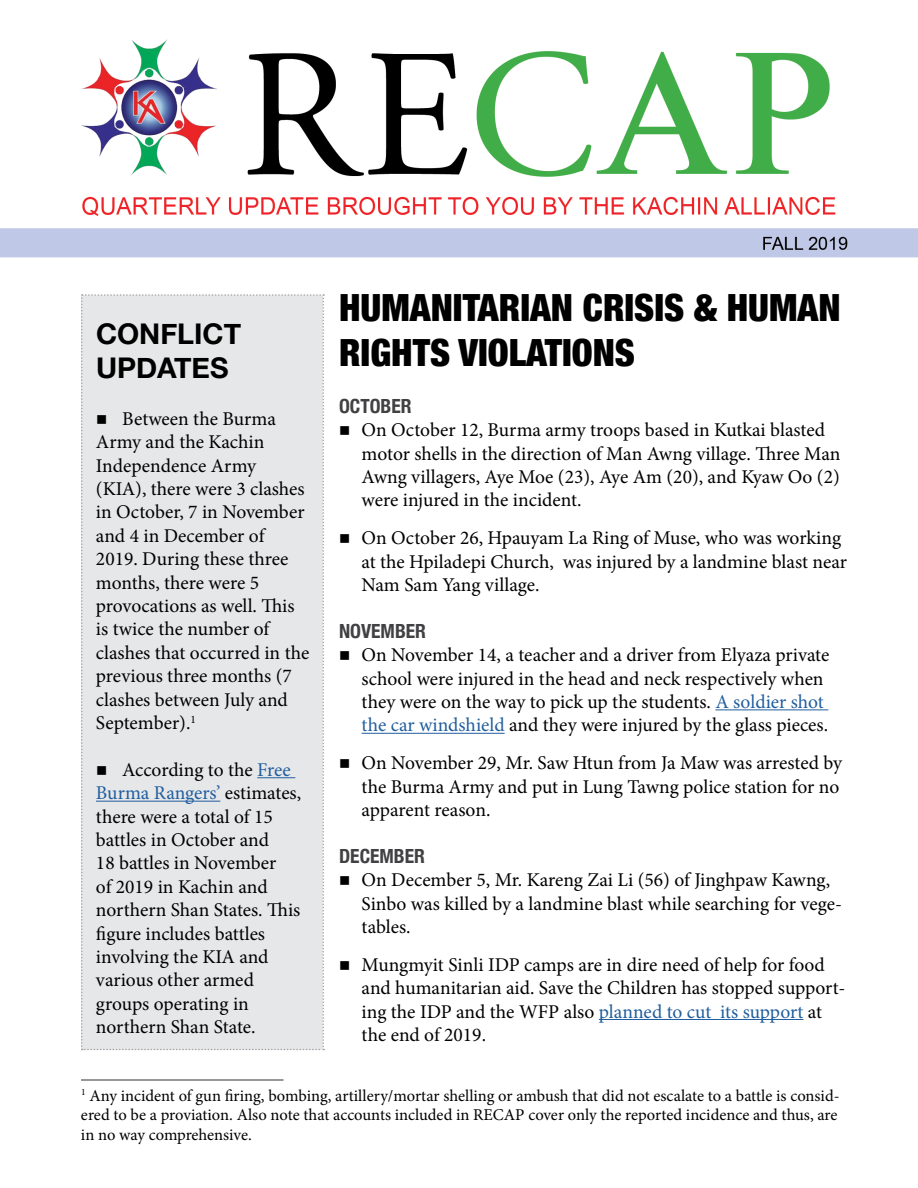
<style>
.page{position:relative;width:918px;height:1188px;background:#fff}
.page>*{position:absolute;margin:0;border:0;box-sizing:border-box;transform-origin:0 0}
.t1{font:900 condensed 37.5px/45px "Helvetica Neue";color:#000}
.t2{font:700 28.5px/34.2px "Helvetica Neue";color:#000}
.t3{font:19.5px/23.4px "Minion Pro";letter-spacing:-.005em;color:#000}
.t4{font:700 condensed 19.5px "Helvetica Neue";color:#414042}
.t5{font:16.5px/19.8px "Minion Pro";color:#000}
.s1{color:#215e9e}
</style>
<div class="page">
<div style="left:81px;top:294px;width:243px;height:756px;background:#e6e7e8"></div>
<img style="left:0;top:39px;width:918px;height:219px">
<hr style="left:257px;top:777px;width:38px;height:1px;background:#215e9e">
<hr style="left:96px;top:801px;width:124px;height:1px;background:#215e9e">
<hr style="left:715px;top:709px;width:113px;height:1px;background:#215e9e">
<hr style="left:362px;top:733px;width:143px;height:1px;background:#215e9e">
<hr style="left:599px;top:1019px;width:204px;height:1px;background:#215e9e">
<hr style="left:81px;top:1079px;width:203px;height:2px;background:#48484a">
<h2 class="t2" style="left:96px;top:317px;width:147px">CONFLICT<br>UPDATES</h2>
<p class="t3" style="left:96px;top:407px;width:215px">■ Between the Burma<br>Army and the Kachin<br>Independence Army (KIA), there were 3 clashes in October, 7 in November and 4 in December of<br>2019. During these three months, there were 5 provocations as well. This is twice the number of clashes that occurred in the previous three months (7 clashes between July and<br>September).<sup>1</sup></p>
<p class="t3" style="left:96px;top:758px;width:207px">■ According to the <span class="s1">Free<br>Burma Rangers’</span> estimates, there were a total of 15 battles in October and<br>18 battles in November<br>of 2019 in Kachin and northern Shan States. This figure includes battles involving the KIA and various other armed groups operating in northern Shan State.</p>
<h1 class="t1" style="left:339px;top:283px;width:503px">HUMANITARIAN CRISIS &amp; HUMAN<br>RIGHTS VIOLATIONS</h1>
<p class="t4" style="left:339px;top:390px;width:74px">OCTOBER</p>
<p class="t3" style="left:362px;top:418px;width:480px;text-indent:-22px">■ On October 12, Burma army troops based in Kutkai blasted motor shells in the direction of Man Awng village. Three Man Awng villagers, Aye Moe (23), Aye Am (20), and Kyaw Oo (2) were injured in the incident.</p>
<p class="t3" style="left:362px;top:526px;width:487px;text-indent:-22px">■ On October 26, Hpauyam La Ring of Muse, who was working at the Hpiladepi Church, was injured by a landmine blast near<br>Nam Sam Yang village.</p>
<p class="t4" style="left:339px;top:615px;width:89px">NOVEMBER</p>
<p class="t3" style="left:362px;top:643px;width:469px;text-indent:-22px">■ On November 14, a teacher and a driver from Elyaza private school were injured in the head and neck respectively when they were on the way to pick up the students. <span class="s1">A soldier shot the car windshield</span> and they were injured by the glass pieces.</p>
<p class="t3" style="left:362px;top:751px;width:482px;text-indent:-22px">■ On November 29, Mr. Saw Htun from Ja Maw was arrested by the Burma Army and put in Lung Tawng police station for no apparent reason.</p>
<p class="t4" style="left:339px;top:840px;width:87px">DECEMBER</p>
<p class="t3" style="left:362px;top:868px;width:482px;text-indent:-22px">■ On December 5, Mr. Kareng Zai Li (56) of Jinghpaw Kawng,<br>Sinbo was killed by a landmine blast while searching for vege&shy;tables.</p>
<p class="t3" style="left:362px;top:953px;width:485px;text-indent:-22px">■ Mungmyit Sinli IDP camps are in dire need of help for food and humanitarian aid. Save the Children has stopped support&shy;ing the IDP and the WFP also <span class="s1">planned to cut its support</span> at the end of 2019.</p>
<p class="t5" style="left:81px;top:1086px;width:760px"><sup>1</sup> Any incident of gun firing, bombing, artillery/mortar shelling or ambush that did not escalate to a battle is consid&shy;ered to be a proviation. Also note that accounts included in RECAP cover only the reported incidence and thus, are in no way comprehensive.</p>
</div>
